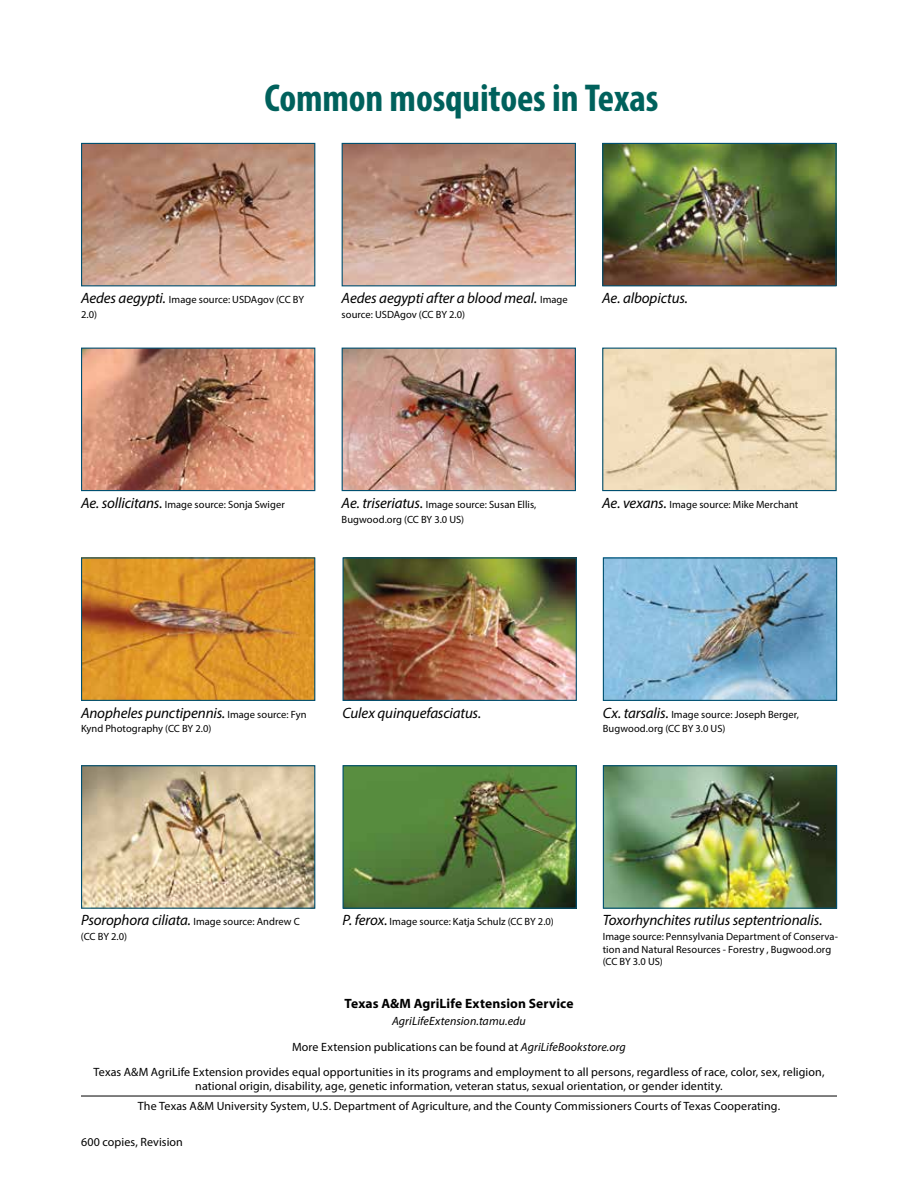
<style>
.page{position:relative;width:918px;height:1188px;background:#fff}
.page>*{position:absolute;margin:0;border:0;box-sizing:border-box;transform-origin:0 0}
.t1{font:700 condensed 39px "Myriad Pro";letter-spacing:-.005em;color:#00615c}
.t2{font:italic 15px "Myriad Pro";letter-spacing:-.01em;color:#000}
.t3{font:700 13.5px "Myriad Pro";letter-spacing:.01em;color:#000}
.t4{font:12px/25.2px "Myriad Pro";letter-spacing:.01em;color:#000;text-align:center}
.t5{font:10.5px/14.7px "Myriad Pro";letter-spacing:.005em;color:#000}
.s1{font-style:italic;font-size:15px}
.s2{font-style:normal;font-size:10.5px}
.s3{font-style:italic}
</style>
<div class="page">
<hr style="left:81px;top:1096px;width:756px;height:1px;background:#000">
<img style="left:344px;top:350px;width:230px;height:139px">
<div style="left:342px;top:348px;width:234px;height:143px;border:1px solid #005071"></div>
<img style="left:83px;top:145px;width:230px;height:139px">
<div style="left:81px;top:143px;width:234px;height:143px;border:1px solid #005071"></div>
<img style="left:605px;top:559px;width:230px;height:140px">
<div style="left:603px;top:557px;width:234px;height:144px;border:1px solid #005071"></div>
<img style="left:604px;top:350px;width:231px;height:139px">
<div style="left:602px;top:348px;width:235px;height:143px;border:1px solid #005071"></div>
<img style="left:344px;top:145px;width:230px;height:139px">
<div style="left:342px;top:143px;width:234px;height:143px;border:1px solid #005071"></div>
<img style="left:83px;top:767px;width:230px;height:140px">
<div style="left:81px;top:765px;width:234px;height:144px;border:1px solid #005071"></div>
<img style="left:83px;top:559px;width:230px;height:140px">
<div style="left:81px;top:557px;width:234px;height:144px;border:1px solid #005071"></div>
<img style="left:604px;top:145px;width:231px;height:139px">
<div style="left:602px;top:143px;width:235px;height:143px;border:1px solid #005071"></div>
<img style="left:345px;top:767px;width:230px;height:140px">
<div style="left:343px;top:765px;width:234px;height:144px;border:1px solid #005071"></div>
<img style="left:345px;top:559px;width:230px;height:140px">
<div style="left:343px;top:557px;width:234px;height:144px;border:1px solid #005071"></div>
<img style="left:83px;top:350px;width:230px;height:139px">
<div style="left:81px;top:348px;width:234px;height:143px;border:1px solid #005071"></div>
<img style="left:605px;top:767px;width:230px;height:140px">
<div style="left:603px;top:765px;width:234px;height:144px;border:1px solid #005071"></div>
<h1 class="t1" style="left:264px;top:73px;width:395px">Common mosquitoes in Texas</h1>
<p class="t5" style="left:81px;top:292px;width:225px"><span class="s1">Aedes aegypti.</span> Image source: USDAgov (CC BY<br>2.0)</p>
<h2 class="t2" style="left:342px;top:289px;width:228px">Aedes aegypti after a blood meal. <span class="s2">Image</span></h2>
<p class="t5" style="left:342px;top:307px;width:125px">source: USDAgov (CC BY 2.0)</p>
<h2 class="t2" style="left:602px;top:289px;width:87px">Ae. albopictus.</h2>
<p class="t5" style="left:81px;top:497px;width:205px"><span class="s1">Ae. sollicitans.</span> Image source: Sonja Swiger</p>
<p class="t5" style="left:342px;top:497px;width:196px"><span class="s1">Ae. triseriatus.</span> Image source: Susan Ellis,<br>Bugwood.org (CC BY 3.0 US)</p>
<p class="t5" style="left:602px;top:497px;width:198px"><span class="s1">Ae. vexans.</span> Image source: Mike Merchant</p>
<h2 class="t2" style="left:81px;top:703px;width:227px">Anopheles punctipennis. <span class="s2">Image source: Fyn</span></h2>
<p class="t5" style="left:81px;top:721px;width:132px">Kynd Photography (CC BY 2.0)</p>
<h2 class="t2" style="left:343px;top:703px;width:140px">Culex quinquefasciatus.</h2>
<p class="t5" style="left:603px;top:707px;width:198px"><span class="s1">Cx. tarsalis.</span> Image source: Joseph Berger,<br>Bugwood.org (CC BY 3.0 US)</p>
<p class="t5" style="left:81px;top:914px;width:220px"><span class="s1">Psorophora ciliata.</span> Image source: Andrew C (CC BY 2.0)</p>
<p class="t5" style="left:343px;top:914px;width:213px"><span class="s1">P. ferox.</span> Image source: Katja Schulz (CC BY 2.0)</p>
<h2 class="t2" style="left:603px;top:911px;width:221px">Toxorhynchites rutilus septentrionalis.</h2>
<p class="t5" style="left:603px;top:930px;width:237px;line-height:12.6px">Image source: Pennsylvania Department of Conserva&shy;tion and Natural Resources - Forestry , Bugwood.org (CC BY 3.0 US)</p>
<p class="t3" style="left:345px;top:995px;width:230px">Texas A&amp;M AgriLife Extension Service</p>
<p class="t4" style="left:93px;top:1009px;width:733px"><span class="s3">AgriLifeExtension.tamu.edu<br></span>More Extension publications can be found at <span class="s3">AgriLifeBookstore.org<br></span>Texas A&amp;M AgriLife Extension provides equal opportunities in its programs and employment to all persons, regardless of race, color, sex, religion,</p>
<p class="t4" style="left:138px;top:1076px;width:644px;line-height:19.8px">national origin, disability, age, genetic information, veteran status, sexual orientation, or gender identity.<br>The Texas A&amp;M University System, U.S. Department of Agriculture, and the County Commissioners Courts of Texas Cooperating.</p>
<p class="t4" style="left:81px;top:1129px;width:103px">600 copies, Revision</p>
</div>
